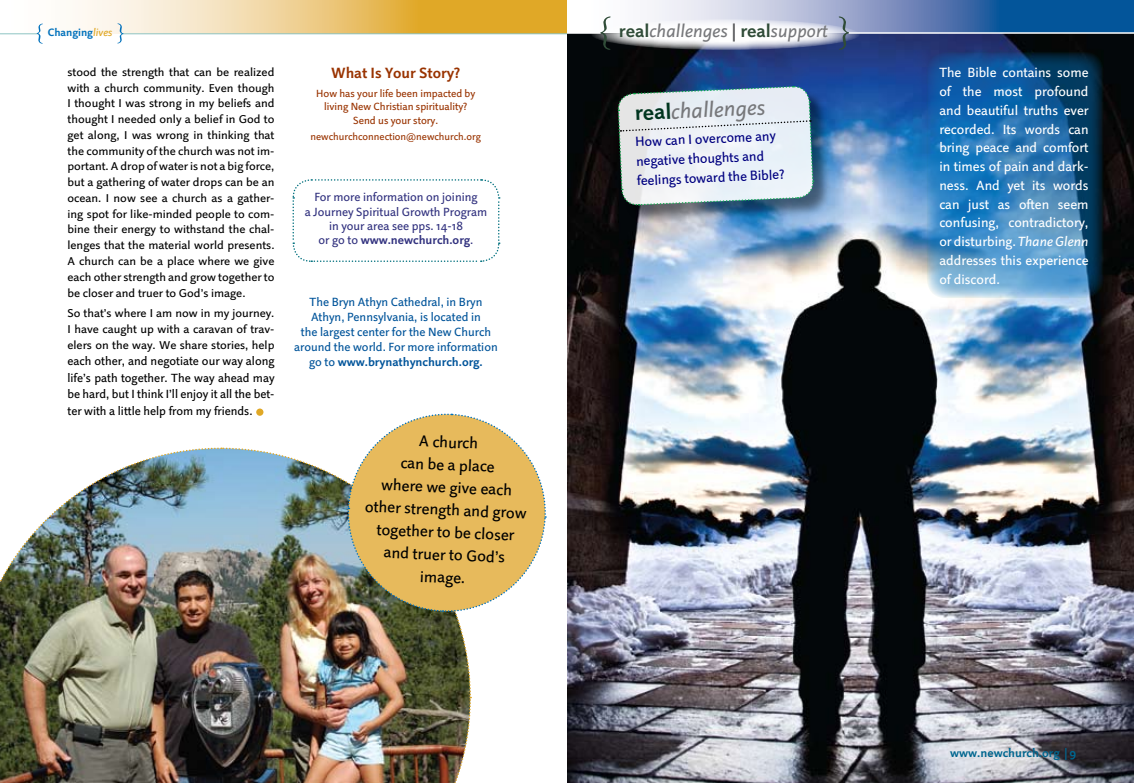
<style>
.page{position:relative;width:1134px;height:783px;background:#fff}
.page>*{position:absolute;margin:0;border:0;box-sizing:border-box;transform-origin:0 0}
.t1{font:italic 21.6px "Projekt LT";color:#77787b}
.t2{font:italic 18px "Projekt LT";color:#77787b}
.t3{font:15.75px/22.5px "Projekt LT";color:#000;text-align:center}
.t4{font:700 15px "Projekt LT";color:#930}
.t5{font:13.5px/18.8px "Projekt LT";color:#fff;text-align:justify}
.t6{font:13.5px/19.5px "Projekt LT";color:#000080}
.t7{font:12px/15px "Projekt LT";color:#00549a;text-align:center}
.t8{font:12px/16.5px "Projekt LT";color:#000;text-align:justify}
.t9{font:12px/14.2px "Projekt LT";color:#32327f;text-align:center}
.t10{font:700 12px "Projekt LT";color:#00668f}
.t11{font:11.4px/15.8px "Projekt LT";color:#000;text-align:justify;scale:1.05 1}
.t12{font:700 10.8px "Projekt LT";color:#0071bc}
.t13{font:10.5px/13.5px "Projekt LT";color:#930;text-align:center}
.t14{font:10.2px "Projekt LT";color:#930}
.s1{font-weight:400;font-style:italic;color:#e0a826}
.s2{font-weight:700}
.s3{font-weight:700;font-style:normal;color:#304c38}
.s4{font-weight:700;font-style:normal;color:#58595b}
.s5{font-weight:700;font-style:normal;color:#00351f}
.s6{font-style:italic}
</style>
<div class="page">
<svg style="left:41px;top:0;width:526px;height:34px;background:#edcd87"></svg>
<hr style="left:0;top:33px;width:39px;height:1px;background:#8ec4c3">
<hr style="left:121px;top:33px;width:446px;height:1px;background:#8ec4c3">
<svg style="left:37px;top:24px;width:6px;height:20px"></svg>
<svg style="left:117px;top:23px;width:7px;height:20px"></svg>
<img style="left:221px;top:447px;width:250px;height:249px">
<img style="left:0;top:447px;width:220px;height:250px">
<img style="left:0;top:697px;width:472px;height:86px">
<svg style="left:347px;top:413px;width:200px;height:200px"></svg>
<div style="left:256px;top:409px;width:7px;height:7px;background:#e0a826;border-radius:50%"></div>
<img style="left:567px;top:34px;width:567px;height:749px">
<svg style="left:652px;top:0;width:482px;height:32px;background:#638aba"></svg>
<svg style="left:591px;top:19px;width:269px;height:31px"></svg>
<div style="left:620px;top:88px;width:210px;height:134px;background:#000;opacity:.5"></div>
<svg style="left:617px;top:85px;width:197px;height:121px"></svg>
<svg style="left:927px;top:52px;width:176px;height:245px;background:#2d73aa"></svg>
<div style="left:927px;top:52px;width:177px;height:246px;border:2px solid #00707e;border-radius:18px"></div>
<svg style="left:839px;top:16px;width:10px;height:34px"></svg>
<svg style="left:600px;top:16px;width:11px;height:34px"></svg>
<svg style="left:292px;top:179px;width:208px;height:83px"></svg>
<p class="t12" style="left:48px;top:26px;width:66px">Changing<span class="s1">lives</span></p>
<p class="t11" style="left:68px;top:64px;width:199px">stood the strength that can be realized with a church community. Even though I thought I was strong in my beliefs and thought I needed only a belief in God to get along, I was wrong in thinking that the community of the church was not im&shy;portant. A drop of water is not a big force, but a gathering of water drops can be an ocean. I now see a church as a gather&shy;ing spot for like-minded people to com&shy;bine their energy to withstand the chal&shy;lenges that the material world presents.<br>A church can be a place where we give each other strength and grow together to be closer and truer to God’s image.</p>
<p class="t11" style="left:68px;top:306px;width:199px">So that’s where I am now in my journey.<br>I have caught up with a caravan of trav&shy;elers on the way. We share stories, help</p>
<p class="t8" style="left:68px;top:353px;width:209px">each other, and negotiate our way along life’s path together. The way ahead may be hard, but I think I’ll enjoy it all the bet&shy;ter with a little help from my friends.</p>
<h3 class="t4" style="left:331px;top:65px;width:130px">What Is Your Story?</h3>
<p class="t13" style="left:316px;top:87px;width:161px">How has your life been impacted by living New Christian spirituality?<br>Send us your story.</p>
<p class="t14" style="left:311px;top:130px;width:172px">newchurchconnection@newchurch.org</p>
<p class="t9" style="left:305px;top:191px;width:184px">For more information on joining<br>a Journey Spiritual Growth Program in your area see pps. 14-18<br>or go to <span class="s2">www.newchurch.org</span>.</p>
<p class="t7" style="left:294px;top:294px;width:205px">The Bryn Athyn Cathedral, in Bryn Athyn, Pennsylvania, is located in<br>the largest center for the New Church around the world. For more information go to <span class="s2">www.brynathynchurch.org.</span></p>
<h3 class="t3" style="left:368px;top:428px;width:163px;rotate:2deg">A church<br>can be a place<br>where we give each other strength and grow together to be closer and truer to God’s image.</h3>
<h2 class="t2" style="left:619px;top:20px;width:211px"><span class="s3">real</span>challenges <span class="s4">|</span> <span class="s3">real</span>support</h2>
<h1 class="t1" style="left:634px;top:100px;width:132px;rotate:-2deg"><span class="s5">real</span>challenges</h1>
<p class="t6" style="left:634px;top:133px;width:149px;rotate:-3deg">How can I overcome any negative thoughts and feelings toward the Bible?</p>
<p class="t5" style="left:939px;top:64px;width:151px">The Bible contains some of the most profound and beautiful truths ever recorded. Its words can bring peace and comfort in times of pain and dark&shy;ness. And yet its words can just as often seem confusing, contradictory, or disturbing. <span class="s6">Thane Glenn </span>addresses this experience of discord.</p>
<p class="t10" style="left:950px;top:746px;width:128px">www.newchurch.org | 9</p>
</div>
